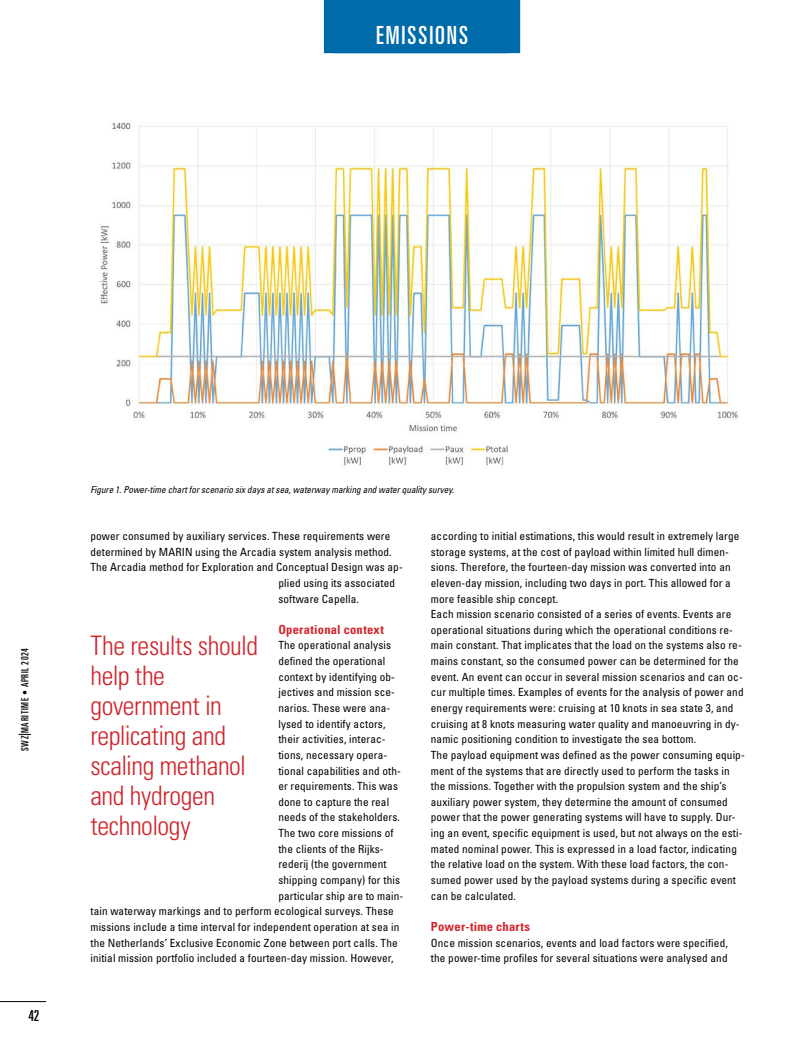
<style>
.page{position:relative;width:798px;height:1053px;background:#fff}
.page>*{position:absolute;margin:0;border:0;box-sizing:border-box;transform-origin:0 0}
.t1{font:300 condensed 26.88px/30px "Univers LT Std";letter-spacing:-.015em;color:#d2232a}
.t2{font:ultra-condensed 25px "Univers LT Std";letter-spacing:.08em;color:#fff;scale:.96 1}
.t3{font:ultra-condensed 15px "Univers LT Std";color:#000}
.t4{font:700 condensed 12.5px "Univers LT Std";letter-spacing:.02em;color:#d2232a}
.t5{font:condensed 11.25px/15.6px "Univers LT Std";letter-spacing:.01em;color:#000}
.t6{font:ultra-condensed 10px "Univers LT Std";letter-spacing:.07em;color:#000}
.t7{font:italic condensed 9.5px "Univers LT Std";color:#000;scale:.96 1}
</style>
<div class="page">
<hr style="left:0;top:1001px;width:46px;height:1px;background:#000">
<svg style="left:19px;top:734px;width:12px;height:1px"></svg>
<div style="left:324px;top:0;width:196px;height:53px;background:#006ba9"></div>
<img style="left:100px;top:122px;width:638px;height:344px">
<h2 class="t2" style="left:376px;top:21px;width:97px">EMISS ONS</h2>
<h2 class="t2" style="left:385px;top:21px;width:75px">RUBRIEK</h2>
<p class="t6" style="left:19px;top:751px;width:104px;rotate:-90deg">SWZ MARITIME • APRIL 2024</p>
<h3 class="t3" style="left:28px;top:1007px;width:13px">42</h3>
<p class="t7" style="left:90px;top:483px;width:380px">Figure 1. Power-time chart for scenario six days at sea, waterway marking and water quality survey.</p>
<p class="t5" style="left:90px;top:528px;width:301px">power consumed by auxiliary services. These requirements were</p>
<p class="t5" style="left:90px;top:543px;width:303px">determined by MARIN using the Arcadia system analysis method.</p>
<p class="t5" style="left:90px;top:559px;width:314px">The Arcadia method for Exploration and Conceptual Design was ap-</p>
<p class="t5" style="left:278px;top:575px;width:118px">plied using its associated</p>
<p class="t5" style="left:278px;top:590px;width:82px">software Capella.</p>
<p class="t4" style="left:278px;top:621px;width:107px">Operational context</p>
<p class="t5" style="left:278px;top:637px;width:114px">The operational analysis</p>
<p class="t5" style="left:278px;top:653px;width:108px">defined the operational</p>
<p class="t5" style="left:278px;top:668px;width:118px">context by identifying ob-</p>
<p class="t5" style="left:278px;top:684px;width:118px">jectives and mission sce-</p>
<p class="t5" style="left:278px;top:700px;width:113px">narios. These were ana-</p>
<p class="t5" style="left:278px;top:715px;width:109px">lysed to identify actors,</p>
<p class="t5" style="left:278px;top:731px;width:109px">their activities, interac-</p>
<p class="t5" style="left:278px;top:746px;width:110px">tions, necessary opera-</p>
<p class="t5" style="left:278px;top:762px;width:124px">tional capabilities and oth-</p>
<p class="t5" style="left:278px;top:778px;width:121px">er requirements. This was</p>
<p class="t5" style="left:278px;top:793px;width:112px">done to capture the real</p>
<p class="t5" style="left:278px;top:809px;width:123px">needs of the stakeholders.</p>
<p class="t5" style="left:278px;top:825px;width:117px">The two core missions of</p>
<p class="t5" style="left:278px;top:840px;width:107px">the clients of the Rijks-</p>
<p class="t5" style="left:278px;top:856px;width:110px">rederij (the government</p>
<p class="t5" style="left:278px;top:871px;width:123px">shipping company) for this</p>
<p class="t5" style="left:278px;top:887px;width:126px">particular ship are to main-</p>
<p class="t5" style="left:90px;top:903px;width:305px">tain waterway markings and to perform ecological surveys. These</p>
<p class="t5" style="left:90px;top:918px;width:310px">missions include a time interval for independent operation at sea in</p>
<p class="t5" style="left:90px;top:934px;width:309px">the Netherlands’ Exclusive Economic Zone between port calls. The</p>
<p class="t5" style="left:90px;top:950px;width:304px">initial mission portfolio included a fourteen-day mission. However,</p>
<h1 class="t1" style="left:90px;top:630px;width:169px">The results should help the government in replicating and scaling methanol and hydrogen technology</h1>
<p class="t5" style="left:431px;top:528px;width:315px">according to initial estimations, this would result in extremely large storage systems, at the cost of payload within limited hull dimen&shy;sions. Therefore, the fourteen-day mission was converted into an eleven-day mission, including two days in port. This allowed for a more feasible ship concept.<br>Each mission scenario consisted of a series of events. Events are operational situations during which the operational conditions re&shy;main constant. That implicates that the load on the systems also re&shy;mains constant, so the consumed power can be determined for the event. An event can occur in several mission scenarios and can oc&shy;cur multiple times. Examples of events for the analysis of power and energy requirements were: cruising at 10 knots in sea state 3, and cruising at 8 knots measuring water quality and manoeuvring in dy&shy;namic positioning condition to investigate the sea bottom.<br>The payload equipment was defined as the power consuming equip&shy;ment of the systems that are directly used to perform the tasks in the missions. Together with the propulsion system and the ship’s auxiliary power system, they determine the amount of consumed power that the power generating systems will have to supply. Dur&shy;ing an event, specific equipment is used, but not always on the esti&shy;mated nominal power. This is expressed in a load factor, indicating the relative load on the system. With these load factors, the con&shy;sumed power used by the payload systems during a specific event can be calculated.</p>
<p class="t4" style="left:431px;top:918px;width:100px">Power-time charts</p>
<p class="t5" style="left:431px;top:934px;width:298px">Once mission scenarios, events and load factors were specified, the power-time profiles for several situations were analysed and</p>
</div>
